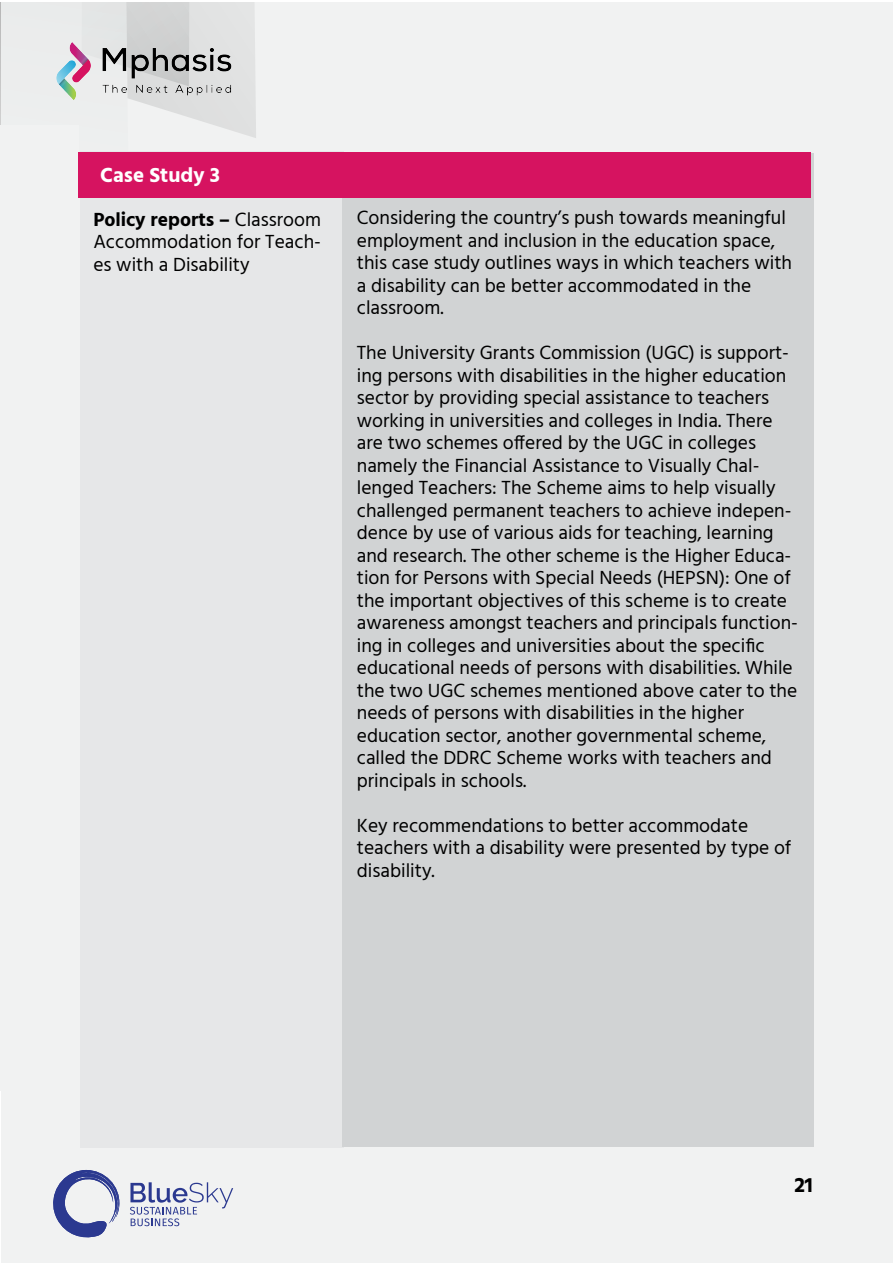
<style>
.page{position:relative;width:893px;height:1263px;background:#fff}
.page>*{position:absolute;margin:0;border:0;box-sizing:border-box;transform-origin:0 0}
.t1{font:700 21px "Hind";color:#fff}
.t2{font:700 21px "Hind";color:#000}
.t3{font:19.5px/22.5px "Hind";color:#000}
.s1{font-weight:700}
</style>
<div class="page">
<div style="left:1px;top:2px;width:891px;height:1261px;background:#f1f2f2"></div>
<svg style="left:82px;top:2px;width:174px;height:136px"></svg>
<img style="left:56px;top:34px;width:177px;height:77px">
<svg style="left:53px;top:1170px;width:67px;height:68px"></svg>
<svg style="left:130px;top:1182px;width:103px;height:44px"></svg>
<div style="left:80px;top:151px;width:264px;height:997px;background:#e6e7e8"></div>
<div style="left:342px;top:153px;width:550px;height:993px;background:#d1d3d4"></div>
<div style="left:0;top:125px;width:79px;height:965px;background:#f1f2f2"></div>
<div style="left:814px;top:129px;width:78px;height:1025px;background:#f1f2f2"></div>
<div style="left:79px;top:152px;width:732px;height:46px;background:#d61360"></div>
<p class="t1" style="left:100px;top:163px;width:121px">Case Study 3</p>
<p class="t3" style="left:93px;top:209px;width:229px;text-align:justify"><span class="s1">Policy reports –</span> Classroom Accommodation for Teach&shy;es with a Disability</p>
<p class="t3" style="left:357px;top:207px;width:437px">Considering the country’s push towards meaningful employment and inclusion in the education space, this case study outlines ways in which teachers with a disability can be better accommodated in the classroom.</p>
<p class="t3" style="left:357px;top:342px;width:443px">The University Grants Commission (UGC) is support&shy;ing persons with disabilities in the higher education sector by providing special assistance to teachers working in universities and colleges in India. There are two schemes offered by the UGC in colleges namely the Financial Assistance to Visually Chal&shy;lenged Teachers: The Scheme aims to help visually challenged permanent teachers to achieve indepen&shy;dence by use of various aids for teaching, learning and research. The other scheme is the Higher Educa&shy;tion for Persons with Special Needs (HEPSN): One of the important objectives of this scheme is to create awareness amongst teachers and principals function&shy;ing in colleges and universities about the specific educational needs of persons with disabilities. While the two UGC schemes mentioned above cater to the needs of persons with disabilities in the higher education sector, another governmental scheme, called the DDRC Scheme works with teachers and principals in schools.</p>
<p class="t3" style="left:357px;top:815px;width:436px">Key recommendations to better accommodate teachers with a disability were presented by type of disability.</p>
<p class="t2" style="left:794px;top:1172px;width:20px">21</p>
</div>
